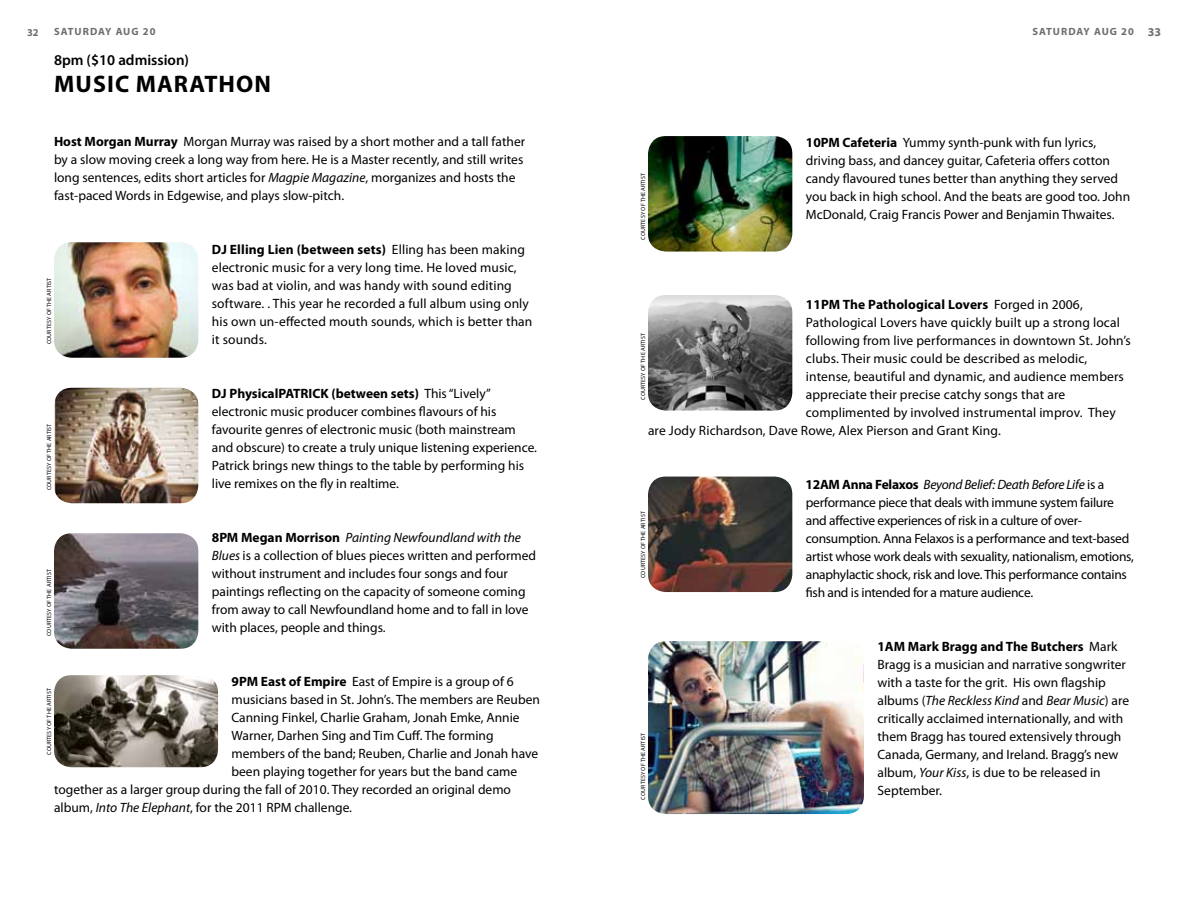
<style>
.page{position:relative;width:1188px;height:918px;background:#fff}
.page>*{position:absolute;margin:0;border:0;box-sizing:border-box;transform-origin:0 0}
.t1{font:700 24px "Myriad Pro";letter-spacing:.045em;color:#000}
.t2{font:600 15px "Myriad Pro";color:#000}
.t3{font:13.5px/18px "Myriad Pro";color:#000}
.t4{font:13.5px/18px "Myriad Pro";letter-spacing:-.02em;color:#000}
.t5{font:700 13.5px "Myriad Pro";letter-spacing:.01em;color:#000}
.t6{font:700 10.5px "Myriad Pro";letter-spacing:.085em;color:#6d6e71}
.t7{font:6px "Myriad Pro";letter-spacing:.02em;color:#000}
.s1{font-size:12px}
.s2{font-weight:700}
.s3{font-style:italic}
.s4{font-weight:400}
</style>
<div class="page">
<img style="left:54px;top:242px;width:144px;height:116px">
<img style="left:54px;top:388px;width:144px;height:115px">
<img style="left:54px;top:533px;width:144px;height:116px">
<img style="left:54px;top:675px;width:164px;height:92px">
<img style="left:648px;top:136px;width:144px;height:116px">
<img style="left:648px;top:295px;width:144px;height:116px">
<img style="left:648px;top:477px;width:144px;height:115px">
<img style="left:648px;top:641px;width:216px;height:173px">
<p class="t6" style="left:27px;top:26px;width:13px">32</p>
<p class="t6" style="left:54px;top:24px;width:103px">SATURDAY AUG 20</p>
<p class="t6" style="left:1032px;top:24px;width:130px">SATURDAY AUG 20 <span class="s1">33</span></p>
<p class="t2" style="left:54px;top:51px;width:137px">8pm ($10 admission)</p>
<h1 class="t1" style="left:54px;top:69px;width:218px">MUSIC MARATHON</h1>
<p class="t3" style="left:54px;top:133px;width:473px"><span class="s2">Host Morgan Murray</span> Morgan Murray was raised by a short mother and a tall father by a slow moving creek a long way from here. He is a Master recently, and still writes long sentences, edits short articles for <span class="s3">Magpie Magazine</span>, morganizes and hosts the fast-paced Words in Edgewise, and plays slow-pitch.</p>
<p class="t7" style="left:45px;top:344px;width:68px;rotate:-90deg">COURTESY OF THE ARTIST</p>
<p class="t7" style="left:45px;top:490px;width:68px;rotate:-90deg">COURTESY OF THE ARTIST</p>
<p class="t7" style="left:45px;top:636px;width:68px;rotate:-90deg">COURTESY OF THE ARTIST</p>
<p class="t3" style="left:212px;top:241px;width:322px"><span class="s2">DJ Elling Lien (between sets)</span> Elling has been making electronic music for a very long time. He loved music, was bad at violin, and was handy with sound editing software. . This year he recorded a full album using only his own un-effected mouth sounds, which is better than it sounds.</p>
<p class="t3" style="left:212px;top:385px;width:327px"><span class="s2">DJ PhysicalPATRICK (between sets)</span> This “Lively” electronic music producer combines flavours of his favourite genres of electronic music (both mainstream and obscure) to create a truly unique listening experience.<br>Patrick brings new things to the table by performing his live remixes on the fly in realtime.</p>
<p class="t3" style="left:212px;top:529px;width:326px"><span class="s2">8PM Megan Morrison</span> <span class="s3">Painting Newfoundland with the Blues</span> is a collection of blues pieces written and performed without instrument and includes four songs and four paintings reflecting on the capacity of someone coming from away to call Newfoundland home and to fall in love with places, people and things.</p>
<p class="t3" style="left:232px;top:673px;width:284px"><span class="s2">9PM East of Empire</span> East of Empire is a group of 6</p>
<p class="t3" style="left:232px;top:691px;width:310px">musicians based in St. John’s. The members are Reuben</p>
<p class="t3" style="left:232px;top:709px;width:290px">Canning Finkel, Charlie Graham, Jonah Emke, Annie</p>
<p class="t3" style="left:232px;top:726px;width:264px">Warner, Darhen Sing and Tim Cuff. The forming</p>
<p class="t3" style="left:232px;top:744px;width:308px">members of the band; Reuben, Charlie and Jonah have</p>
<p class="t3" style="left:232px;top:762px;width:287px">been playing together for years but the band came</p>
<p class="t3" style="left:54px;top:780px;width:459px">together as a larger group during the fall of 2010. They recorded an original demo</p>
<p class="t3" style="left:54px;top:798px;width:300px">album, <span class="s3">Into The Elephant</span>, for the 2011 RPM challenge.</p>
<p class="t7" style="left:45px;top:755px;width:68px;rotate:-90deg">COURTESY OF THE ARTIST</p>
<p class="t7" style="left:639px;top:240px;width:68px;rotate:-90deg">COURTESY OF THE ARTIST</p>
<p class="t3" style="left:806px;top:133px;width:326px"><span class="s2">10PM Cafeteria</span> Yummy synth-punk with fun lyrics, driving bass, and dancey guitar, Cafeteria offers cotton candy flavoured tunes better than anything they served you back in high school. And the beats are good too. John McDonald, Craig Francis Power and Benjamin Thwaites.</p>
<p class="t5" style="left:806px;top:295px;width:278px">11PM The Pathological Lovers <span class="s4">Forged in 2006,</span></p>
<p class="t3" style="left:806px;top:313px;width:316px">Pathological Lovers have quickly built up a strong local</p>
<p class="t3" style="left:806px;top:331px;width:326px">following from live performances in downtown St. John’s</p>
<p class="t3" style="left:806px;top:349px;width:283px">clubs. Their music could be described as melodic,</p>
<p class="t3" style="left:806px;top:367px;width:320px">intense, beautiful and dynamic, and audience members</p>
<p class="t3" style="left:806px;top:385px;width:261px">appreciate their precise catchy songs that are</p>
<p class="t3" style="left:806px;top:403px;width:312px">complimented by involved instrumental improv. They</p>
<p class="t3" style="left:648px;top:421px;width:354px">are Jody Richardson, Dave Rowe, Alex Pierson and Grant King.</p>
<p class="t7" style="left:639px;top:400px;width:68px;rotate:-90deg">COURTESY OF THE ARTIST</p>
<p class="t7" style="left:639px;top:578px;width:68px;rotate:-90deg">COURTESY OF THE ARTIST</p>
<p class="t7" style="left:639px;top:800px;width:68px;rotate:-90deg">COURTESY OF THE ARTIST</p>
<p class="t4" style="left:806px;top:475px;width:330px"><span class="s2">12AM Anna Felaxos</span> <span class="s3">Beyond Belief: Death Before Life</span> is a performance piece that deals with immune system failure and affective experiences of risk in a culture of over&shy;consumption. Anna Felaxos is a performance and text-based artist whose work deals with sexuality, nationalism, emotions, anaphylactic shock, risk and love. This performance contains fish and is intended for a mature audience.</p>
<p class="t3" style="left:878px;top:637px;width:253px"><span class="s2">1AM Mark Bragg and The Butchers</span> Mark Bragg is a musician and narrative songwriter with a taste for the grit. His own flagship albums (<span class="s3">The Reckless Kind</span> and <span class="s3">Bear Music</span>) are critically acclaimed internationally, and with them Bragg has toured extensively through Canada, Germany, and Ireland. Bragg’s new album, <span class="s3">Your Kiss</span>, is due to be released in September.</p>
</div>
